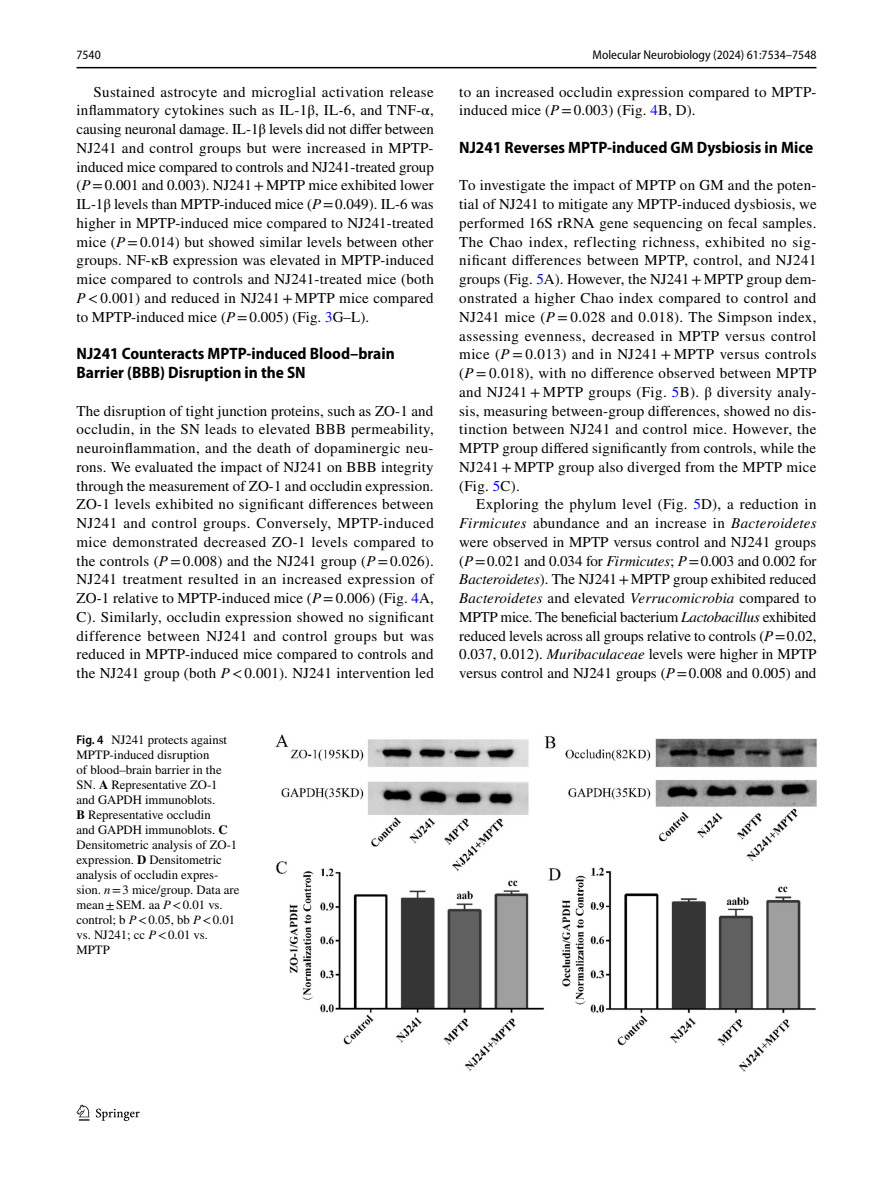
<style>
.page{position:relative;width:893px;height:1187px;background:#fff}
.page>*{position:absolute;margin:0;border:0;box-sizing:border-box;transform-origin:0 0}
.t1{font:700 semi-condensed 16.5px/18.8px "Myriad Pro";color:#000}
.t2{font:15px/18.8px "STIX";letter-spacing:.01em;color:#000;text-align:justify}
.t3{font:12.75px/15px "STIX";color:#000}
.t4{font:semi-condensed 12.75px "Myriad Pro";color:#000}
.s1{font-style:italic}
.s2{color:#00f}
.s3{font-family:"Myriad Pro";font-weight:600;font-stretch:semi-condensed}
.s4{font-weight:700}
</style>
<div class="page">
<hr style="left:77px;top:67px;width:739px;height:1px;background:#000">
<svg style="left:77px;top:1104px;width:12px;height:16px"></svg>
<svg style="left:96px;top:1108px;width:44px;height:12px"></svg>
<img style="left:275px;top:734px;width:541px;height:336px">
<p class="t4" style="left:77px;top:48px;width:26px">7540</p>
<p class="t4" style="left:593px;top:48px;width:225px">Molecular Neurobiology (2024) 61:7534–7548</p>
<p class="t2" style="left:77px;top:83px;width:359px;text-indent:17px">Sustained astrocyte and microglial activation release inflammatory cytokines such as IL-1β, IL-6, and TNF-α, causing neuronal damage. IL-1β levels did not differ between NJ241 and control groups but were increased in MPTP&shy;induced mice compared to controls and NJ241-treated group (<span class="s1">P</span>=0.001 and 0.003). NJ241+MPTP mice exhibited lower IL-1β levels than MPTP-induced mice (<span class="s1">P</span>=0.049). IL-6 was higher in MPTP-induced mice compared to NJ241-treated mice (<span class="s1">P</span>=0.014) but showed similar levels between other groups. NF-κB expression was elevated in MPTP-induced mice compared to controls and NJ241-treated mice (both <span class="s1">P</span>&lt;0.001) and reduced in NJ241+ MPTP mice compared to MPTP-induced mice (<span class="s1">P</span>=0.005) (Fig. <span class="s2">3</span>G–L).</p>
<p class="t1" style="left:77px;top:344px;width:320px">NJ241 Counteracts MPTP‑induced Blood–brain<br>Barrier (BBB) Disruption in the SN</p>
<p class="t2" style="left:77px;top:402px;width:359px">The disruption of tight junction proteins, such as ZO-1 and occludin, in the SN leads to elevated BBB permeability, neuroinflammation, and the death of dopaminergic neu&shy;rons. We evaluated the impact of NJ241 on BBB integrity through the measurement of ZO-1 and occludin expression.<br>ZO-1 levels exhibited no significant differences between NJ241 and control groups. Conversely, MPTP-induced mice demonstrated decreased ZO-1 levels compared to the controls (<span class="s1">P</span>=0.008) and the NJ241 group (<span class="s1">P</span>=0.026).<br>NJ241 treatment resulted in an increased expression of ZO-1 relative to MPTP-induced mice (<span class="s1">P</span>=0.006) (Fig. <span class="s2">4</span>A, C). Similarly, occludin expression showed no significant difference between NJ241 and control groups but was reduced in MPTP-induced mice compared to controls and the NJ241 group (both <span class="s1">P</span>&lt;0.001). NJ241 intervention led</p>
<p class="t2" style="left:459px;top:83px;width:359px">to an increased occludin expression compared to MPTP&shy;induced mice (<span class="s1">P</span>=0.003) (Fig. <span class="s2">4</span>B, D).</p>
<p class="t1" style="left:459px;top:138px;width:355px">NJ241 Reverses MPTP‑induced GM Dysbiosis in Mice</p>
<p class="t2" style="left:459px;top:177px;width:359px">To investigate the impact of MPTP on GM and the poten&shy;tial of NJ241 to mitigate any MPTP-induced dysbiosis, we performed 16S rRNA gene sequencing on fecal samples.<br>The Chao index, reflecting richness, exhibited no sig&shy;nificant differences between MPTP, control, and NJ241 groups (Fig. <span class="s2">5</span>A). However, the NJ241+MPTP group dem&shy;onstrated a higher Chao index compared to control and NJ241 mice (<span class="s1">P</span> = 0.028 and 0.018). The Simpson index, assessing evenness, decreased in MPTP versus control mice (<span class="s1">P</span> = 0.013) and in NJ241 + MPTP versus controls (<span class="s1">P</span>=0.018), with no difference observed between MPTP and NJ241 + MPTP groups (Fig. <span class="s2">5</span>B). β diversity analy&shy;sis, measuring between-group differences, showed no dis&shy;tinction between NJ241 and control mice. However, the MPTP group differed significantly from controls, while the NJ241+ MPTP group also diverged from the MPTP mice (Fig. <span class="s2">5</span>C).</p>
<p class="t2" style="left:459px;top:496px;width:359px;text-indent:17px">Exploring the phylum level (Fig. <span class="s2">5</span>D), a reduction in <span class="s1">Firmicutes</span> abundance and an increase in <span class="s1">Bacteroidetes </span>were observed in MPTP versus control and NJ241 groups (<span class="s1">P</span>=0.021 and 0.034 for <span class="s1">Firmicutes</span>; <span class="s1">P</span>=0.003 and 0.002 for <span class="s1">Bacteroidetes</span>). The NJ241+MPTP group exhibited reduced <span class="s1">Bacteroidetes</span> and elevated <span class="s1">Verrucomicrobia</span> compared to MPTP mice. The beneficial bacterium <span class="s1">Lactobacillus</span> exhibited reduced levels across all groups relative to controls (<span class="s1">P</span>=0.02, 0.037, 0.012). <span class="s1">Muribaculaceae</span> levels were higher in MPTP versus control and NJ241 groups (<span class="s1">P</span>=0.008 and 0.005) and</p>
<p class="t3" style="left:77px;top:733px;width:164px"><span class="s3">Fig. 4</span> NJ241 protects against<br>MPTP-induced disruption<br>of blood–brain barrier in the<br>SN. <span class="s4">A</span> Representative ZO-1<br>and GAPDH immunoblots.<br><span class="s4">B</span> Representative occludin<br>and GAPDH immunoblots. <span class="s4">C<br></span>Densitometric analysis of ZO-1 expression. <span class="s4">D</span> Densitometric analysis of occludin expres&shy;sion. <span class="s1">n</span>=3 mice/group. Data are mean±SEM. aa <span class="s1">P</span>&lt;0.01 vs. control; b <span class="s1">P</span>&lt;0.05, bb <span class="s1">P</span>&lt;0.01 vs. NJ241; cc <span class="s1">P</span>&lt;0.01 vs.<br>MPTP</p>
</div>
